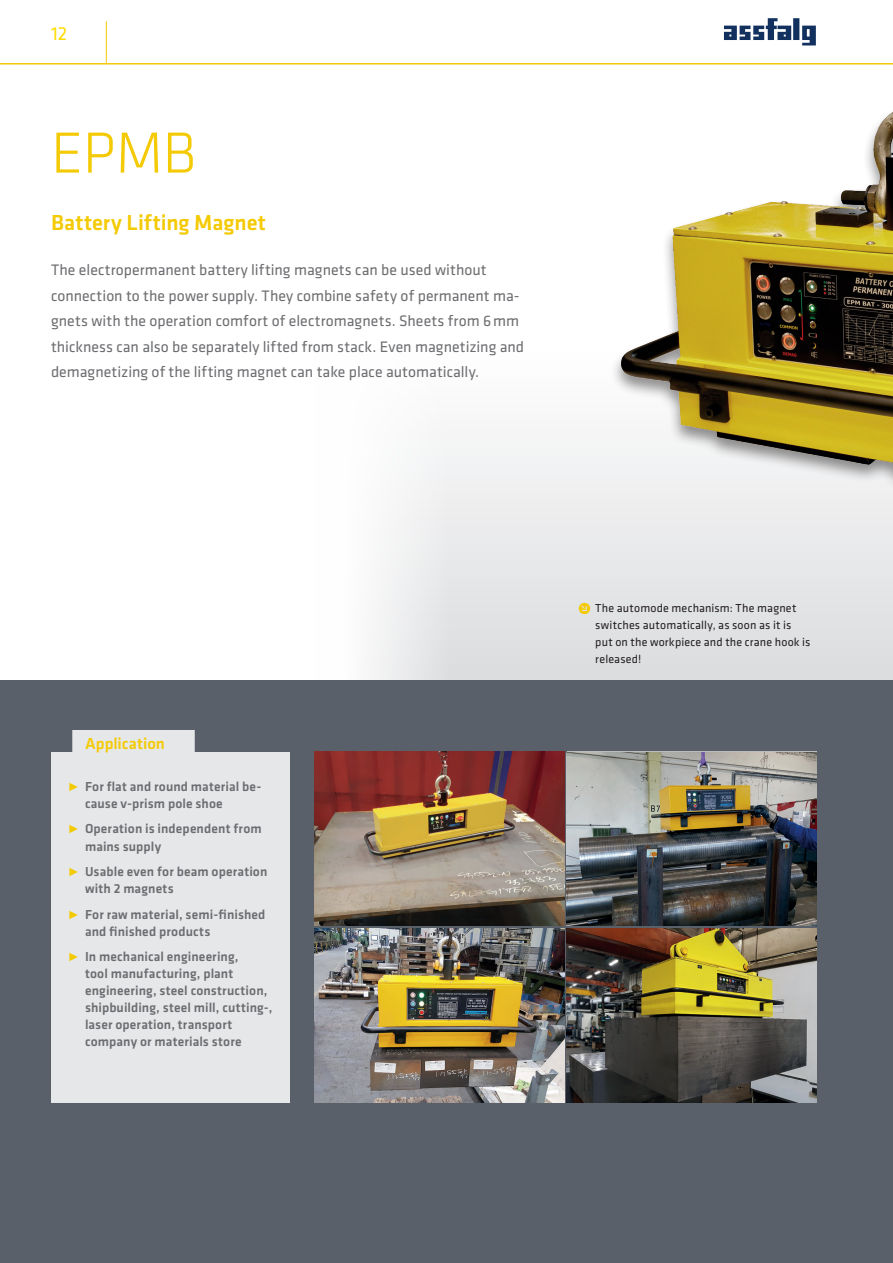
<style>
.page{position:relative;width:893px;height:1263px;background:#fff}
.page>*{position:absolute;margin:0;border:0;box-sizing:border-box;transform-origin:0 0}
.t1{font:300 60px "Klavika";color:#f4ca05}
.t2{font:500 22.5px "Klavika";color:#f4ca05}
.t3{font:19.5px "Klavika";color:#ffdc01}
.t4{font:500 16.5px "Klavika";color:#f4ca05}
.t5{font:15.75px/25.5px "Klavika";letter-spacing:.005em;color:#6c6d70}
.t6{font:500 13.5px/17px "Klavika";letter-spacing:.01em;color:#6c6d70}
.t7{font:12px/17px "Klavika";letter-spacing:.015em;color:#231f20}
.s1{font-size:16.5px;color:#f4ca05}
</style>
<div class="page">
<svg style="left:372px;top:439px;width:520px;height:241px"></svg>
<div style="left:0;top:680px;width:893px;height:583px;background:#5a606a"></div>
<hr style="left:0;top:63px;width:893px;height:2px;background:#f4ca05">
<hr style="left:106px;top:21px;width:1px;height:43px;background:#f4ca05">
<img style="left:723px;top:18px;width:93px;height:28px">
<div style="left:51px;top:752px;width:238px;height:350px;background:#e6e7e9"></div>
<hr style="left:892px;top:364px;width:1px;height:316px;background:#e6e7e9">
<img style="left:567px;top:752px;width:249px;height:174px">
<img style="left:315px;top:928px;width:249px;height:174px">
<img style="left:315px;top:752px;width:249px;height:174px">
<img style="left:567px;top:928px;width:249px;height:174px">
<img style="left:607px;top:112px;width:286px;height:420px">
<div style="left:72px;top:730px;width:123px;height:24px;background:#e6e7e9"></div>
<h3 class="t3" style="left:51px;top:23px;width:18px">12</h3>
<h1 class="t1" style="left:51px;top:120px;width:147px">EPMB</h1>
<h2 class="t2" style="left:51px;top:210px;width:216px">Battery Lifting Magnet</h2>
<p class="t5" style="left:51px;top:258px;width:475px">The electropermanent battery lifting magnets can be used without connection to the power supply. They combine safety of permanent ma&shy;gnets with the operation comfort of electromagnets. Sheets from 6mm thickness can also be separately lifted from stack. Even magnetizing and demagnetizing of the lifting magnet can take place automatically.</p>
<p class="t4" style="left:85px;top:735px;width:81px">Application</p>
<p class="t6" style="left:85px;top:778px;width:178px;text-indent:-17px"><span class="s1">˭</span> For flat and round material be&shy;cause v-prism pole shoe</p>
<p class="t6" style="left:85px;top:821px;width:178px;text-indent:-17px"><span class="s1">˭</span> Operation is independent from mains supply</p>
<p class="t6" style="left:85px;top:863px;width:184px;text-indent:-17px"><span class="s1">˭</span> Usable even for beam operation with 2 magnets</p>
<p class="t6" style="left:85px;top:906px;width:182px;text-indent:-17px"><span class="s1">˭</span> For raw material, semi-finished and finished products</p>
<p class="t6" style="left:85px;top:948px;width:189px;text-indent:-17px"><span class="s1">˭</span> In mechanical engineering,<br>tool manufacturing, plant engineering, steel construction, shipbuilding, steel mill, cutting-, laser operation, transport company or materials store</p>
<p class="t7" style="left:595px;top:600px;width:217px;text-indent:-17px"><span class="s1">ˡ</span> The automode mechanism: The magnet switches automatically, as soon as it is put on the workpiece and the crane hook is released!</p>
</div>
